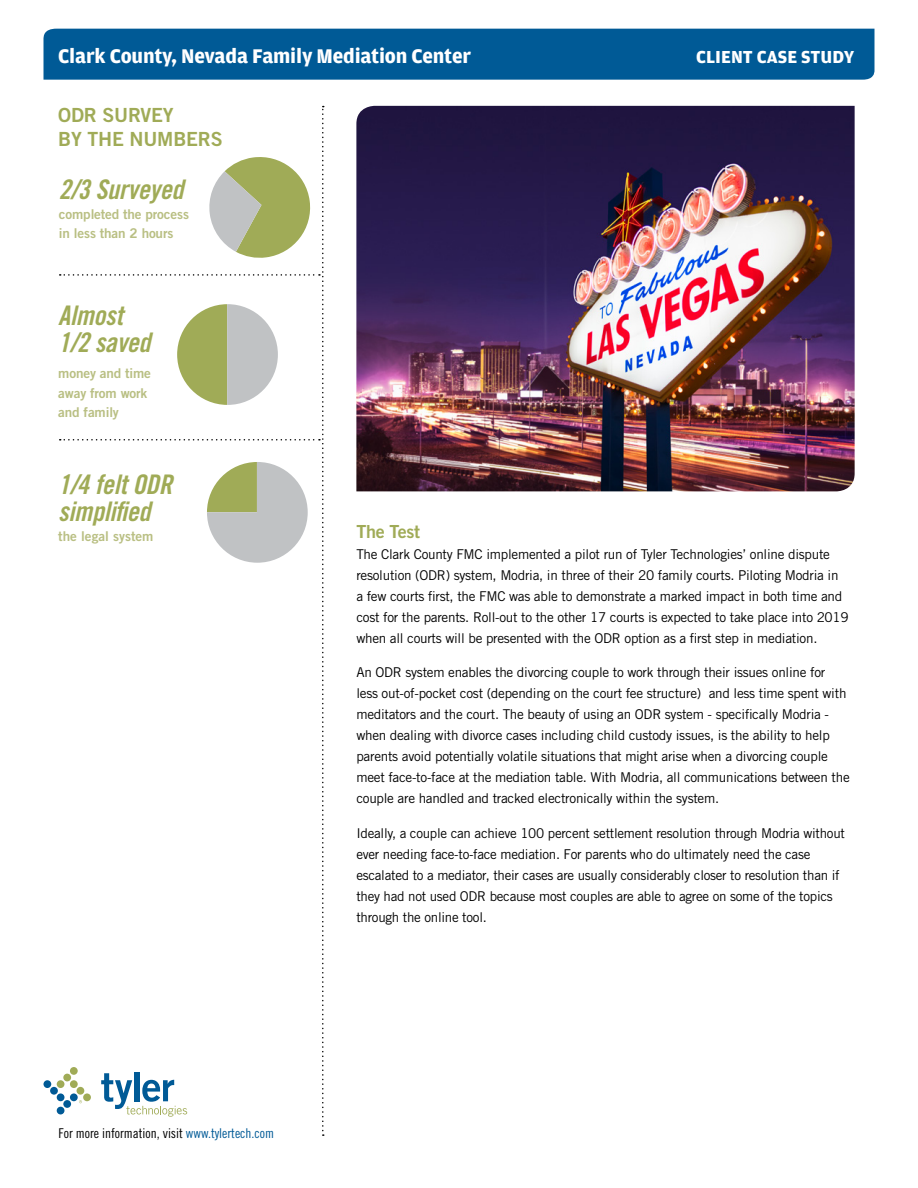
<style>
.page{position:relative;width:918px;height:1188px;background:#fff}
.page>*{position:absolute;margin:0;border:0;box-sizing:border-box;transform-origin:0 0}
.t1{font:27px/27px "Trade Gothic Bold Cond Twenty Obl";letter-spacing:-.01em;color:#a0ab57}
.t2{font:700 21px "Amplitude";letter-spacing:-.01em;color:#fff}
.t3{font:19.5px/24px "Trade Gothic Bold Two";letter-spacing:-.01em;color:#a0ab57}
.t4{font:700 18.45px "Amplitude";color:#fff}
.t5{font:18px "Trade Gothic Bold Two";letter-spacing:-.02em;color:#a0ab57}
.t6{font:13.5px/21px "Trade Gothic";letter-spacing:-.02em;color:#000}
.t7{font:13.5px/19.5px "Trade Gothic Bold Two";letter-spacing:-.01em;color:#b9bf83}
.t8{font:13.5px "Trade Gothic Cond Eighteen";color:#000}
.s1{color:#005a96}
</style>
<div class="page">
<div style="left:44px;top:29px;width:830px;height:51px;background:#005a96"></div>
<div style="left:43px;top:1080px;width:8px;height:8px;background:#005a96;border-radius:50%"></div>
<div style="left:50px;top:1087px;width:8px;height:8px;background:#005a96;border-radius:50%"></div>
<div style="left:57px;top:1093px;width:7px;height:8px;background:#005a96;border-radius:50%"></div>
<div style="left:57px;top:1107px;width:7px;height:7px;background:#005a96;border-radius:50%"></div>
<div style="left:57px;top:1080px;width:7px;height:8px;background:#a0ab57;border-radius:50%"></div>
<svg style="left:60px;top:106px;width:264px;height:1030px"></svg>
<img style="left:356px;top:106px;width:499px;height:385px">
<h2 class="t2" style="left:58px;top:44px;width:414px">Clark County, Nevada Family Mediation Center</h2>
<h3 class="t3" style="left:58px;top:102px;width:166px">ODR SURVEY<br>BY THE NUMBERS</h3>
<h1 class="t1" style="left:59px;top:176px;width:126px">2/3 Surveyed</h1>
<p class="t7" style="left:59px;top:204px;width:132px">completed the process in less than 2 hours</p>
<h1 class="t1" style="left:58px;top:301px;width:94px">Almost<br>1/2 saved</h1>
<p class="t7" style="left:58px;top:363px;width:94px">money and time away from work and family</p>
<h3 class="t4" style="left:696px;top:46px;width:159px">CLIENT CASE STUDY</h3>
<h1 class="t1" style="left:58px;top:471px;width:115px">1/4 felt ODR simplified</h1>
<p class="t7" style="left:58px;top:526px;width:97px">the legal system</p>
<p class="t8" style="left:59px;top:1125px;width:217px">For more information, visit <span class="s1">www.tylertech.com</span></p>
<h3 class="t5" style="left:356px;top:520px;width:65px">The Test</h3>
<p class="t6" style="left:356px;top:543px;width:494px">The Clark County FMC implemented a pilot run of Tyler Technologies’ online dispute resolution (ODR) system, Modria, in three of their 20 family courts. Piloting Modria in<br>a few courts first, the FMC was able to demonstrate a marked impact in both time and cost for the parents. Roll-out to the other 17 courts is expected to take place into 2019 when all courts will be presented with the ODR option as a first step in mediation.</p>
<p class="t6" style="left:356px;top:662px;width:495px">An ODR system enables the divorcing couple to work through their issues online for less out-of-pocket cost (depending on the court fee structure) and less time spent with meditators and the court. The beauty of using an ODR system - specifically Modria - when dealing with divorce cases including child custody issues, is the ability to help parents avoid potentially volatile situations that might arise when a divorcing couple meet face-to-face at the mediation table. With Modria, all communications between the couple are handled and tracked electronically within the system.</p>
<p class="t6" style="left:356px;top:822px;width:490px">Ideally, a couple can achieve 100 percent settlement resolution through Modria without ever needing face-to-face mediation. For parents who do ultimately need the case escalated to a mediator, their cases are usually considerably closer to resolution than if they had not used ODR because most couples are able to agree on some of the topics through the online tool.</p>
</div>
